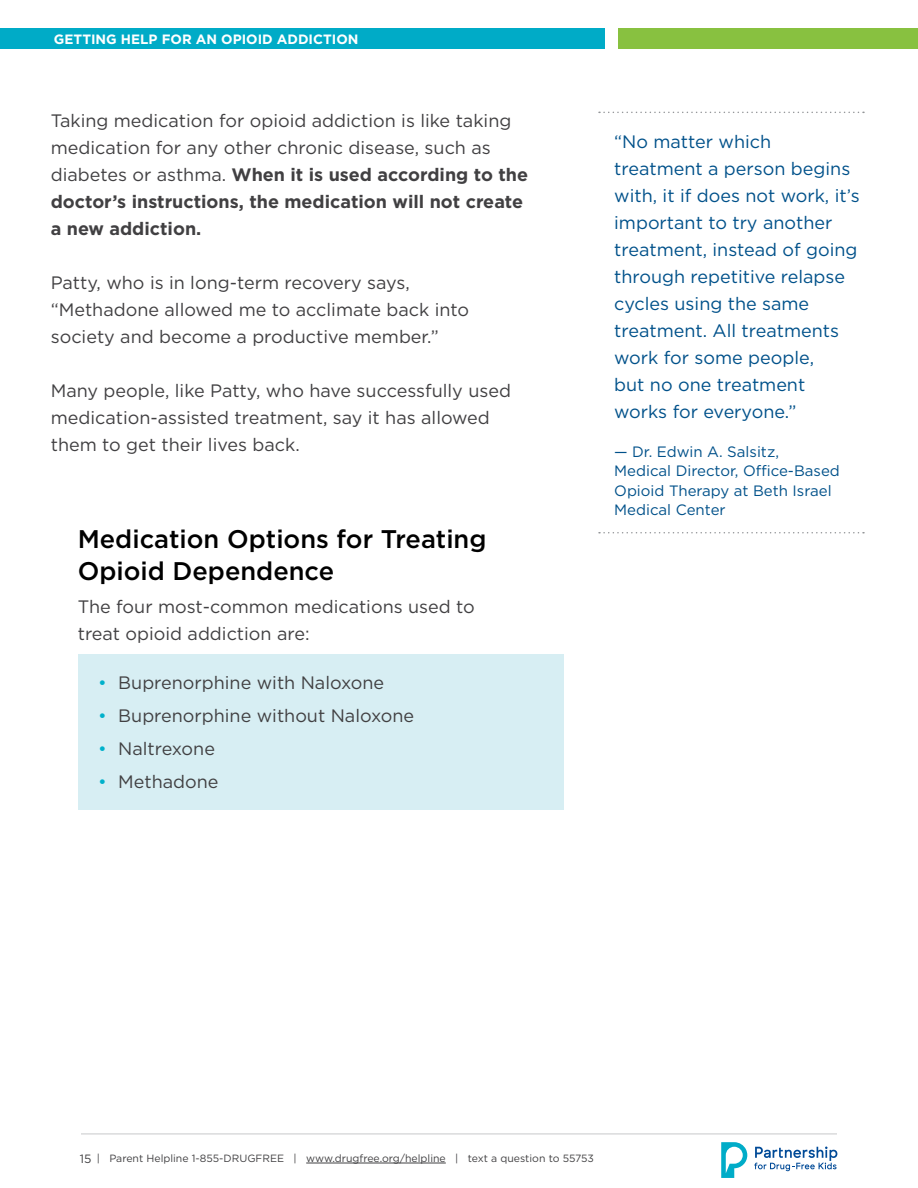
<style>
.page{position:relative;width:918px;height:1188px;background:#fff}
.page>*{position:absolute;margin:0;border:0;box-sizing:border-box;transform-origin:0 0}
.t1{font:500 25.5px/31.5px "Gotham";color:#000}
.t2{font:18px/27px "Gotham";color:#414042}
.t3{font:18px/27px "Gotham";color:#00518a}
.t4{font:15px/19.5px "Gotham";color:#00518a}
.t5{font:700 13.5px "Gotham";color:#fff}
.t6{font:10.5px "Gotham";color:#414042}
.s1{font-weight:700}
.s2{color:#00b1cb}
.s3{font-size:12px}
</style>
<div class="page">
<hr style="left:81px;top:1134px;width:756px;height:1px;background:#c7c8ca">
<hr style="left:306px;top:1163px;width:140px;height:1px;background:#414042">
<svg style="left:754px;top:1147px;width:83px;height:24px"></svg>
<svg style="left:721px;top:1142px;width:26px;height:36px"></svg>
<div style="left:0;top:28px;width:605px;height:21px;background:#00abc7"></div>
<div style="left:618px;top:28px;width:300px;height:21px;background:#88c140"></div>
<div style="left:78px;top:655px;width:486px;height:155px;background:#d7eef3"></div>
<svg style="left:599px;top:112px;width:265px;height:1px"></svg>
<svg style="left:599px;top:532px;width:265px;height:1px"></svg>
<p class="t5" style="left:54px;top:30px;width:306px">GETTING HELP FOR AN OPIOID ADDICTION</p>
<p class="t2" style="left:51px;top:106px;width:479px">Taking medication for opioid addiction is like taking medication for any other chronic disease, such as diabetes or asthma. <span class="s1">When it is used according to the doctor’s instructions, the medication will not create a new addiction.</span></p>
<p class="t2" style="left:51px;top:268px;width:420px">Patty, who is in long-term recovery says, “Methadone allowed me to acclimate back into society and become a productive member.”</p>
<p class="t2" style="left:51px;top:376px;width:462px">Many people, like Patty, who have successfully used medication-assisted treatment, say it has allowed them to get their lives back.</p>
<h1 class="t1" style="left:78px;top:523px;width:410px">Medication Options for Treating<br>Opioid Dependence</h1>
<p class="t2" style="left:78px;top:592px;width:399px">The four most-common medications used to treat opioid addiction are:</p>
<p class="t2" style="left:98px;top:669px;width:288px"><span class="s2">•</span> Buprenorphine with Naloxone</p>
<p class="t2" style="left:98px;top:702px;width:318px"><span class="s2">•</span> Buprenorphine without Naloxone</p>
<p class="t2" style="left:98px;top:735px;width:118px"><span class="s2">•</span> Naltrexone</p>
<p class="t2" style="left:98px;top:768px;width:122px"><span class="s2">•</span> Methadone</p>
<p class="t3" style="left:614px;top:127px;width:247px">“No matter which treatment a person begins with, it if does not work, it’s important to try another treatment, instead of going through repetitive relapse cycles using the same treatment. All treatments work for some people,<br>but no one treatment works for everyone.”</p>
<p class="t4" style="left:614px;top:441px;width:227px">— Dr. Edwin A. Salsitz,<br>Medical Director, Office-Based<br>Opioid Therapy at Beth Israel<br>Medical Center</p>
<p class="t6" style="left:80px;top:1152px;width:516px"><span class="s3">15</span> | Parent Helpline 1-855-DRUGFREE | www.drugfree.org/helpline | text a question to 55753</p>
</div>
